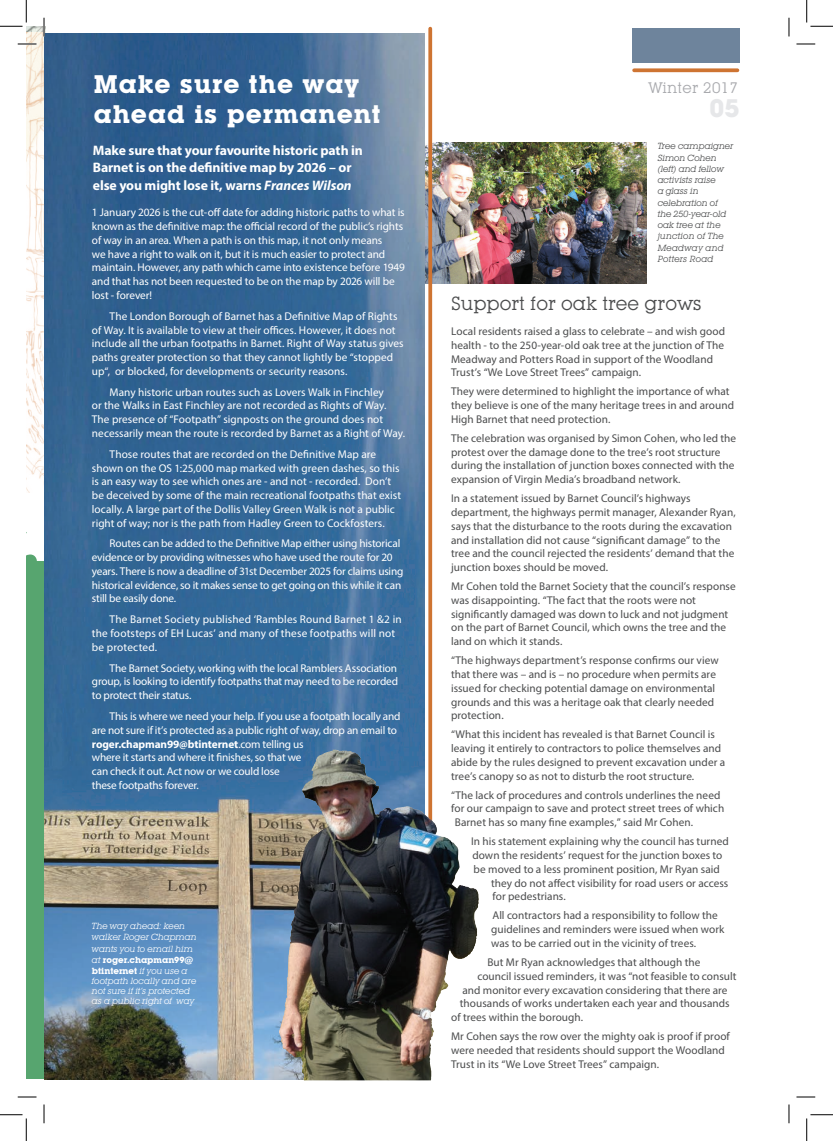
<style>
.page{position:relative;width:833px;height:1141px;background:#fff}
.page>*{position:absolute;margin:0;border:0;box-sizing:border-box;transform-origin:0 0}
.t1{font:700 25px "Lubalin Graph IT Cby BT";letter-spacing:.04em;color:#fff}
.t2{font:700 25px "Lubalin Graph IT Cby BT";color:#e6e7e9}
.t3{font:18.75px "Lubalin Graph IT Cby BT";color:#4b4c4d}
.t4{font:15px "Lubalin Graph IT Cby BT";letter-spacing:.02em;color:#a8a9ad}
.t5{font:700 13.75px/17.5px "Myriad Pro";letter-spacing:-.01em;color:#fff}
.t6{font:11.25px/13.8px "Myriad Pro";letter-spacing:.005em;color:#4b4c4d}
.t7{font:11.25px/13.8px "Myriad Pro";color:#fff}
.t8{font:italic 8.75px/11.2px "Lubalin Graph IT Cby BT";letter-spacing:-.005em;color:#fff}
.t9{font:italic 8.75px/11.2px "Lubalin Graph IT Cby BT";color:#4b4c4d}
.s1{font-style:italic}
.s2{font-weight:700}
.s3{font-weight:700;font-style:normal}
</style>
<div class="page">
<img style="left:424px;top:142px;width:222px;height:141px">
<img style="left:26px;top:26px;width:20px;height:466px">
<div style="left:26px;top:561px;width:19px;height:518px;background:#57a56f"></div>
<svg style="left:26px;top:489px;width:11px;height:72px"></svg>
<img style="left:45px;top:33px;width:379px;height:1046px">
<div style="left:632px;top:28px;width:106px;height:35px;background:#6e849c"></div>
<svg style="left:633px;top:68px;width:104px;height:4px"></svg>
<svg style="left:428px;top:29px;width:4px;height:811px;background:#cd7e45"></svg>
<img style="left:302px;top:749px;width:30px;height:79px">
<svg style="left:18px;top:43px;width:18px;height:2px"></svg>
<svg style="left:796px;top:43px;width:18px;height:2px"></svg>
<svg style="left:18px;top:1096px;width:18px;height:1px"></svg>
<svg style="left:796px;top:1096px;width:18px;height:1px"></svg>
<svg style="left:43px;top:18px;width:2px;height:18px"></svg>
<svg style="left:43px;top:1104px;width:2px;height:19px"></svg>
<svg style="left:788px;top:18px;width:1px;height:18px"></svg>
<svg style="left:788px;top:1104px;width:1px;height:19px"></svg>
<svg style="left:0;top:0;width:27px;height:27px"></svg>
<svg style="left:0;top:1114px;width:27px;height:26px"></svg>
<svg style="left:806px;top:0;width:26px;height:27px"></svg>
<svg style="left:806px;top:1114px;width:26px;height:26px"></svg>
<h1 class="t1" style="left:94px;top:69px;width:266px">Make sure the way</h1>
<h3 class="t4" style="left:648px;top:78px;width:91px">Winter 2017</h3>
<h1 class="t1" style="left:94px;top:99px;width:288px">ahead is permanent</h1>
<h1 class="t2" style="left:709px;top:93px;width:31px">05</h1>
<p class="t5" style="left:93px;top:141px;width:271px">Make sure that your favourite historic path in<br>Barnet is on the definitive map by 2026 – or else you might lose it, warns <span class="s1">Frances Wilson</span></p>
<p class="t7" style="left:92px;top:205px;width:314px">1 January 2026 is the cut-off date for adding historic paths to what is known as the definitive map: the official record of the public’s rights of way in an area. When a path is on this map, it not only means<br>we have a right to walk on it, but it is much easier to protect and maintain. However, any path which came into existence before 1949 and that has not been requested to be on the map by 2026 will be lost - forever!</p>
<p class="t7" style="left:92px;top:309px;width:313px;text-indent:18px">The London Borough of Barnet has a Definitive Map of Rights of Way. It is available to view at their offices. However, it does not include all the urban footpaths in Barnet. Right of Way status gives paths greater protection so that they cannot lightly be “stopped up“, or blocked, for developments or security reasons.</p>
<p class="t7" style="left:92px;top:385px;width:314px;text-indent:18px">Many historic urban routes such as Lovers Walk in Finchley<br>or the Walks in East Finchley are not recorded as Rights of Way.<br>The presence of “Footpath” signposts on the ground does not necessarily mean the route is recorded by Barnet as a Right of Way.</p>
<p class="t7" style="left:92px;top:447px;width:310px;text-indent:18px">Those routes that are recorded on the Definitive Map are shown on the OS 1:25,000 map marked with green dashes, so this is an easy way to see which ones are - and not - recorded. Don’t be deceived by some of the main recreational footpaths that exist locally. A large part of the Dollis Valley Green Walk is not a public right of way; nor is the path from Hadley Green to Cockfosters.</p>
<p class="t7" style="left:92px;top:536px;width:313px;text-indent:18px">Routes can be added to the Definitive Map either using historical evidence or by providing witnesses who have used the route for 20 years. There is now a deadline of 31st December 2025 for claims using historical evidence, so it makes sense to get going on this while it can still be easily done.</p>
<p class="t7" style="left:92px;top:612px;width:311px;text-indent:18px">The Barnet Society published ‘Rambles Round Barnet 1 &amp;2 in the footsteps of EH Lucas’ and many of these footpaths will not be protected.</p>
<p class="t7" style="left:92px;top:660px;width:307px;text-align:justify;text-indent:18px">The Barnet Society, working with the local Ramblers Association group, is looking to identify footpaths that may need to be recorded to protect their status.</p>
<p class="t7" style="left:92px;top:709px;width:310px;text-indent:18px">This is where we need your help. If you use a footpath locally and are not sure if it’s protected as a public right of way, drop an email to <span class="s2">roger.chapman99@btinternet</span>.com telling us<br>where it starts and where it finishes, so that we<br>can check it out. Act now or we could lose<br>these footpaths forever.</p>
<p class="t8" style="left:92px;top:920px;width:106px">The way ahead: keen walker Roger Chapman wants you to email him at <span class="s3">roger.chapman99@ btinternet</span> if you use a</p>
<p class="t8" style="left:92px;top:975px;width:106px;line-height:10px">footpath locally and are not sure if it’s protected as a public right of way</p>
<p class="t9" style="left:657px;top:140px;width:77px">Tree campaigner<br>Simon Cohen (left) and fellow activists raise<br>a glass in celebration of the 250-year-old oak tree at the junction of The<br>Meadway and<br>Potters Road</p>
<h2 class="t3" style="left:451px;top:292px;width:252px">Support for oak tree grows</h2>
<p class="t6" style="left:451px;top:324px;width:275px">Local residents raised a glass to celebrate – and wish good health - to the 250-year-old oak tree at the junction of The Meadway and Potters Road in support of the Woodland Trust’s “We Love Street Trees” campaign.</p>
<p class="t6" style="left:451px;top:384px;width:284px">They were determined to highlight the importance of what they believe is one of the many heritage trees in and around<br>High Barnet that need protection.</p>
<p class="t6" style="left:451px;top:431px;width:286px">The celebration was organised by Simon Cohen, who led the protest over the damage done to the tree’s root structure during the installation of junction boxes connected with the expansion of Virgin Media’s broadband network.</p>
<p class="t6" style="left:451px;top:491px;width:286px">In a statement issued by Barnet Council’s highways department, the highways permit manager, Alexander Ryan, says that the disturbance to the roots during the excavation and installation did not cause “significant damage” to the tree and the council rejected the residents’ demand that the junction boxes should be moved.</p>
<p class="t6" style="left:451px;top:579px;width:286px">Mr Cohen told the Barnet Society that the council’s response was disappointing. “The fact that the roots were not significantly damaged was down to luck and not judgment on the part of Barnet Council, which owns the tree and the land on which it stands.</p>
<p class="t6" style="left:451px;top:653px;width:269px">“The highways department’s response confirms our view that there was – and is – no procedure when permits are issued for checking potential damage on environmental grounds and this was a heritage oak that clearly needed protection.</p>
<p class="t6" style="left:451px;top:727px;width:275px">“What this incident has revealed is that Barnet Council is leaving it entirely to contractors to police themselves and abide by the rules designed to prevent excavation under a tree’s canopy so as not to disturb the root structure.</p>
<p class="t6" style="left:451px;top:787px;width:271px">“The lack of procedures and controls underlines the need</p>
<p class="t6" style="left:451px;top:801px;width:274px">for our campaign to save and protect street trees of which</p>
<p class="t6" style="left:454px;top:815px;width:240px">Barnet has so many fine examples,” said Mr Cohen.</p>
<p class="t6" style="left:471px;top:834px;width:259px">In his statement explaining why the council has turned</p>
<p class="t6" style="left:472px;top:848px;width:251px">down the residents’ request for the junction boxes to</p>
<p class="t6" style="left:473px;top:861px;width:248px">be moved to a less prominent position, Mr Ryan said</p>
<p class="t6" style="left:491px;top:875px;width:238px">they do not affect visibility for road users or access</p>
<p class="t6" style="left:492px;top:889px;width:75px">for pedestrians.</p>
<p class="t6" style="left:491px;top:908px;width:235px">All contractors had a responsibility to follow the guidelines and reminders were issued when work was to be carried out in the vicinity of trees.</p>
<p class="t6" style="left:487px;top:955px;width:214px">But Mr Ryan acknowledges that although the</p>
<p class="t6" style="left:477px;top:968px;width:260px">council issued reminders, it was “not feasible to consult</p>
<p class="t6" style="left:462px;top:982px;width:266px">and monitor every excavation considering that there are</p>
<p class="t6" style="left:459px;top:996px;width:271px">thousands of works undertaken each year and thousands</p>
<p class="t6" style="left:451px;top:1010px;width:133px">of trees within the borough.</p>
<p class="t6" style="left:451px;top:1029px;width:280px">Mr Cohen says the row over the mighty oak is proof if proof were needed that residents should support the Woodland<br>Trust in its “We Love Street Trees” campaign.</p>
</div>
